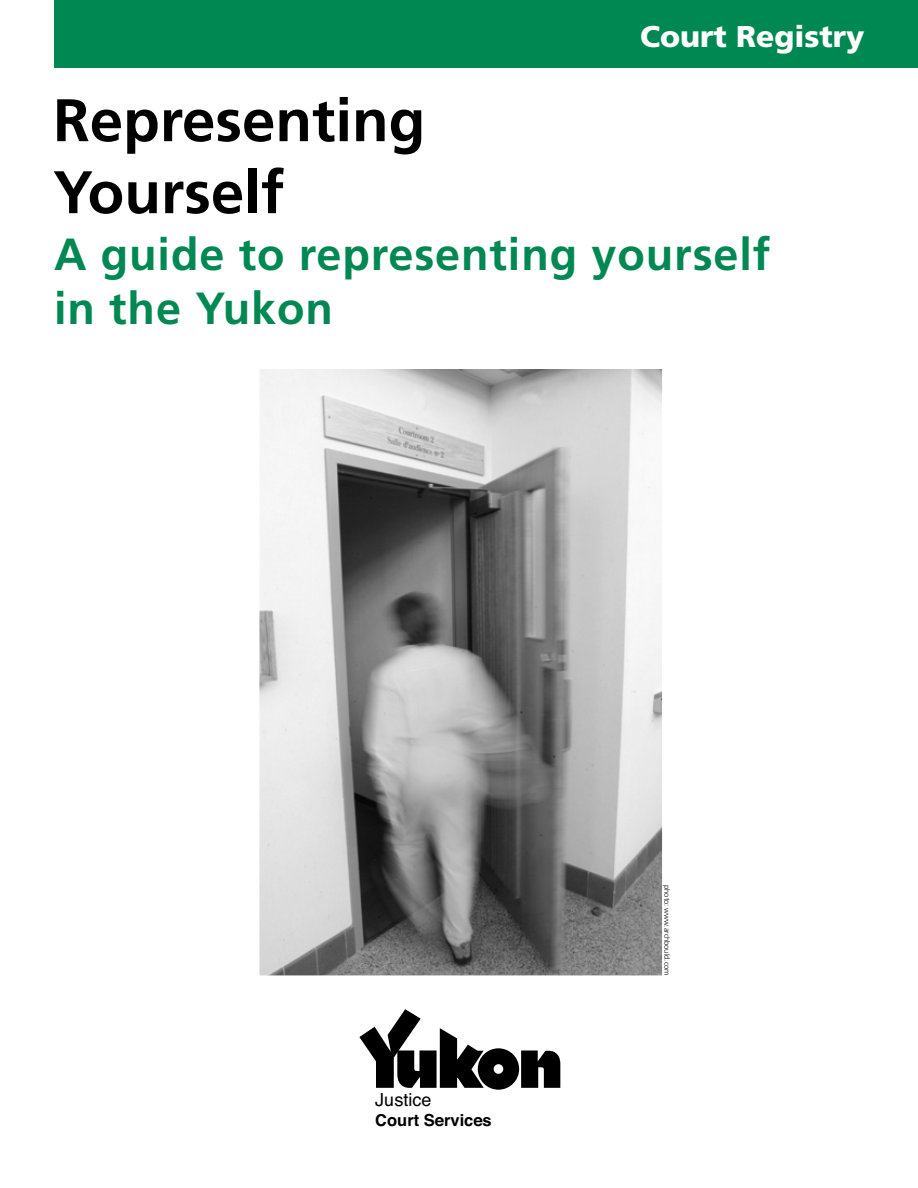
<style>
.page{position:relative;width:918px;height:1188px;background:#fff}
.page>*{position:absolute;margin:0;border:0;box-sizing:border-box;transform-origin:0 0}
.t1{font:700 60px/72px "Frutiger";color:#000}
.t2{font:700 45px/54px "Frutiger";letter-spacing:.02em;color:#008852}
.t3{font:900 30px "Frutiger";color:#fff}
.t4{font:18px "Helvetica";color:#000}
.t5{font:700 16.5px "Helvetica";color:#000}
.t6{font:300 7.5px "Frutiger";color:#000}
</style>
<div class="page">
<div style="left:54px;top:0;width:864px;height:68px;background:#008852"></div>
<img style="left:260px;top:369px;width:402px;height:606px">
<svg style="left:359px;top:1009px;width:201px;height:81px"></svg>
<p class="t3" style="left:640px;top:18px;width:226px">Court Registry</p>
<h1 class="t1" style="left:53px;top:84px;width:374px">Representing<br>Yourself</h1>
<p class="t2" style="left:54px;top:227px;width:718px">A guide to representing yourself in the Yukon</p>
<p class="t4" style="left:375px;top:1086px;width:58px">Justice</p>
<p class="t5" style="left:375px;top:1107px;width:118px">Court Services</p>
<p class="t6" style="left:671px;top:885px;width:92px;rotate:90deg">photo: www.archbould.com</p>
</div>
